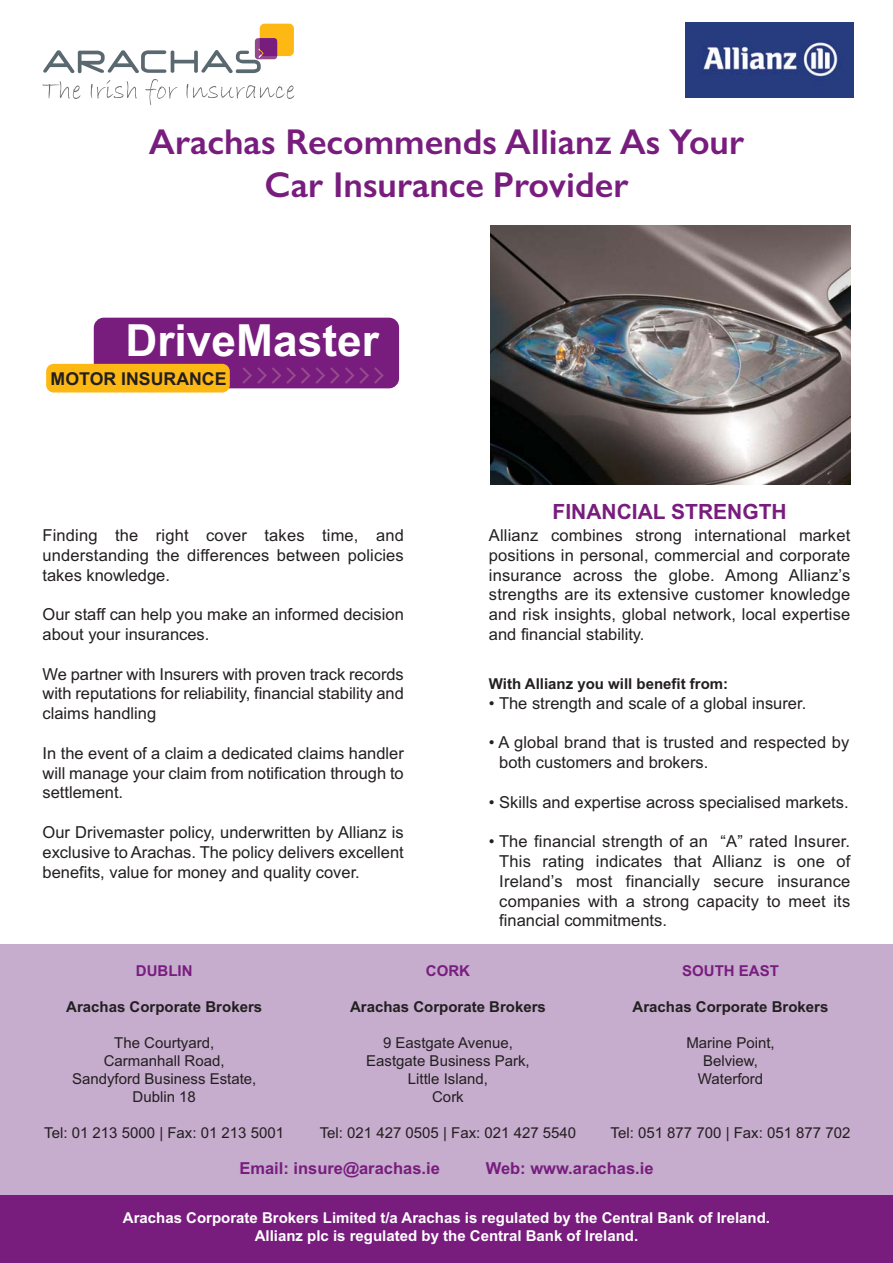
<style>
.page{position:relative;width:893px;height:1263px;background:#fff}
.page>*{position:absolute;margin:0;border:0;box-sizing:border-box;transform-origin:0 0}
.t1{font:700 44.25px "Arial";color:#fff}
.t2{font:600 36px/43.2px "Gill Sans";color:#781d7e;text-align:center}
.t3{font:700 21px "Arial";color:#781d7e}
.t4{font:700 17.7px "Arial";color:#231f20}
.t5{font:16.5px/19.8px "Arial";color:#231f20;text-align:justify}
.t6{font:700 16.5px "Arial";color:#781d7e}
.t7{font:15px/18px "Arial";color:#231f20;text-align:center}
.t8{font:700 15px/18px "Arial";color:#fff;text-align:center}
.t9{font:700 15px "Arial";color:#231f20}
.t10{font:700 15px "Arial";color:#781d7e}
</style>
<div class="page">
<div style="left:94px;top:318px;width:305px;height:70px;background:#781d7e;border-radius:10px"></div>
<svg style="left:242px;top:367px;width:142px;height:17px"></svg>
<div style="left:46px;top:364px;width:184px;height:28px;background:#fdb813;border-radius:8px"></div>
<img style="left:490px;top:225px;width:360px;height:260px">
<div style="left:0;top:944px;width:893px;height:319px;background:#c6accd"></div>
<div style="left:0;top:1195px;width:893px;height:68px;background:#781d7e"></div>
<div style="left:260px;top:24px;width:34px;height:32px;background:#fdb813;border-radius:5px"></div>
<svg style="left:43px;top:38px;width:251px;height:67px"></svg>
<img style="left:685px;top:23px;width:168px;height:74px">
<h2 class="t2" style="left:149px;top:120px;width:597px">Arachas Recommends Allianz As Your<br>Car Insurance Provider</h2>
<h1 class="t1" style="left:125px;top:315px;width:255px">DriveMaster</h1>
<p class="t4" style="left:51px;top:368px;width:177px">MOTOR INSURANCE</p>
<p class="t5" style="left:43px;top:527px;width:363px">Finding the right cover takes time, and understanding the differences between policies takes knowledge.</p>
<p class="t5" style="left:43px;top:606px;width:363px">Our staff can help you make an informed decision about your insurances.</p>
<p class="t5" style="left:43px;top:665px;width:363px">We partner with Insurers with proven track records with reputations for reliability, financial stability and claims handling</p>
<p class="t5" style="left:43px;top:745px;width:363px">In the event of a claim a dedicated claims handler will manage your claim from notification through to settlement.</p>
<p class="t5" style="left:43px;top:824px;width:363px">Our Drivemaster policy, underwritten by Allianz is exclusive to Arachas. The policy delivers excellent benefits, value for money and quality cover.</p>
<p class="t3" style="left:553px;top:504px;width:236px">FINANCIAL STRENGTH</p>
<p class="t5" style="left:489px;top:527px;width:363px">Allianz combines strong international market positions in personal, commercial and corporate insurance across the globe. Among Allianz’s strengths are its extensive customer knowledge and risk insights, global network, local expertise and financial stability.</p>
<p class="t9" style="left:489px;top:679px;width:241px">With Allianz you will benefit from:</p>
<p class="t5" style="left:489px;top:694px;width:319px">• The strength and scale of a global insurer.</p>
<p class="t5" style="left:499px;top:734px;width:352px;text-indent:-10px">• A global brand that is trusted and respected by both customers and brokers.</p>
<p class="t5" style="left:489px;top:793px;width:361px">• Skills and expertise across specialised markets.</p>
<p class="t5" style="left:499px;top:833px;width:353px;text-indent:-10px">• The financial strength of an “A” rated Insurer.<br>This rating indicates that Allianz is one of Ireland’s most financially secure insurance companies with a strong capacity to meet its financial commitments.</p>
<p class="t10" style="left:136px;top:965px;width:58px">DUBLIN</p>
<p class="t9" style="left:66px;top:1001px;width:197px">Arachas Corporate Brokers</p>
<p class="t7" style="left:72px;top:1035px;width:186px">The Courtyard,<br>Carmanhall Road,<br>Sandyford Business Estate,<br>Dublin 18</p>
<p class="t7" style="left:44px;top:1125px;width:241px">Tel: 01 213 5000 | Fax: 01 213 5001</p>
<p class="t10" style="left:426px;top:965px;width:46px">CORK</p>
<p class="t9" style="left:350px;top:1001px;width:197px">Arachas Corporate Brokers</p>
<p class="t7" style="left:366px;top:1035px;width:165px">9 Eastgate Avenue,<br>Eastgate Business Park,<br>Little Island,<br>Cork</p>
<p class="t7" style="left:320px;top:1125px;width:258px">Tel: 021 427 0505 | Fax: 021 427 5540</p>
<p class="t10" style="left:682px;top:965px;width:98px">SOUTH EAST</p>
<p class="t9" style="left:633px;top:1001px;width:197px">Arachas Corporate Brokers</p>
<p class="t7" style="left:686px;top:1035px;width:90px">Marine Point,<br>Belview,<br>Waterford</p>
<p class="t7" style="left:611px;top:1125px;width:241px">Tel: 051 877 700 | Fax: 051 877 702</p>
<p class="t6" style="left:239px;top:1162px;width:202px">Email: insure@arachas.ie</p>
<p class="t6" style="left:486px;top:1162px;width:169px">Web: www.arachas.ie</p>
<p class="t8" style="left:123px;top:1210px;width:649px">Arachas Corporate Brokers Limited t/a Arachas is regulated by the Central Bank of Ireland.<br>Allianz plc is regulated by the Central Bank of Ireland.</p>
</div>
